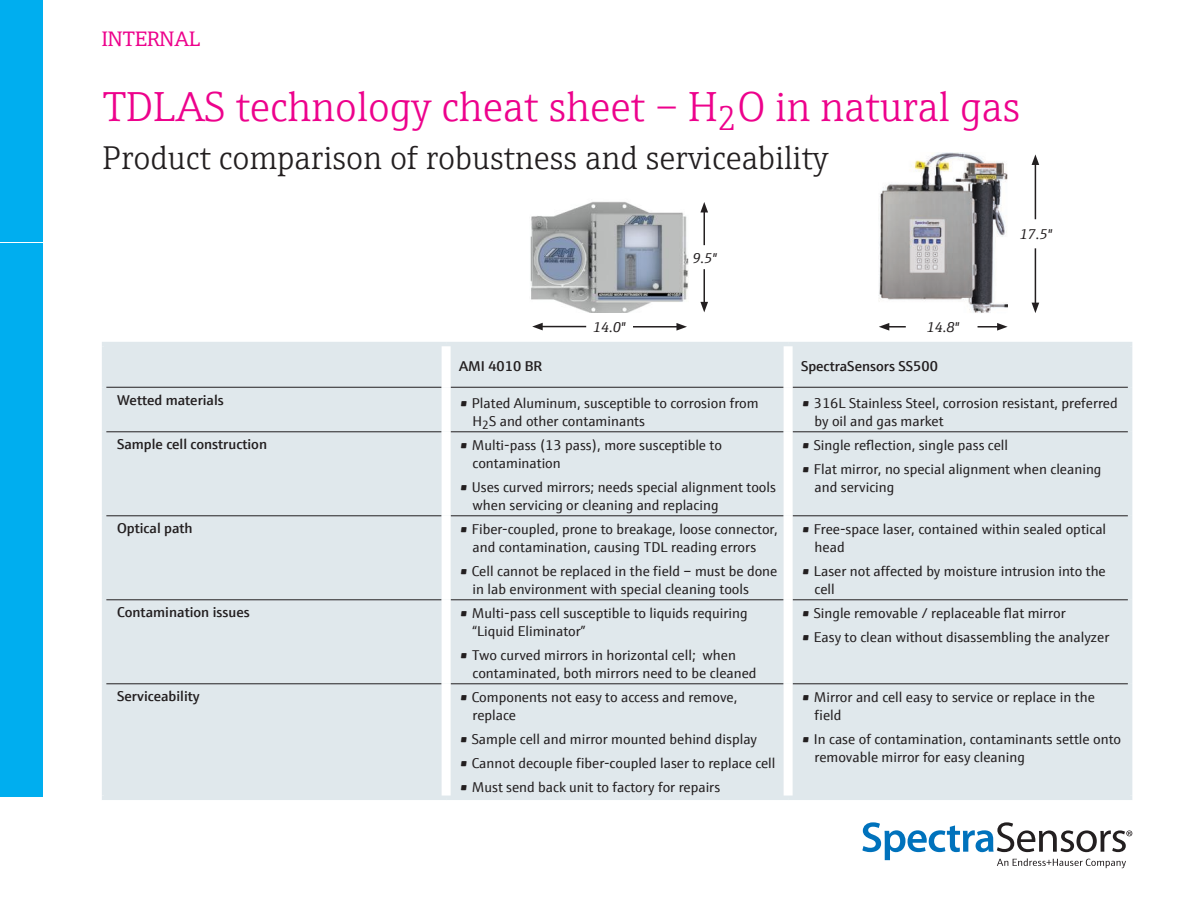
<style>
.page{position:relative;width:1188px;height:918px;background:#fff}
.page>*{position:absolute;margin:0;border:0;box-sizing:border-box;transform-origin:0 0}
.Author{font:300 42px "E+H Serif";color:#ed028c}
.Lead{font:300 33px "E+H Serif";color:#231f20}
.internal{font:21px "E+H Serif";color:#ed028c}
.t1{font:14.25px/18px "E+H Sans";color:#231f20}
.t2{font:600 14.25px "E+H Sans";color:#231f20}
.t3{font:italic 14.25px "E+H Serif";color:#231f20}
</style>
<div class="page">
<div style="left:0;top:0;width:43px;height:242px;background:#00aeef"></div>
<div style="left:0;top:244px;width:43px;height:553px;background:#00aeef"></div>
<svg style="left:862px;top:822px;width:270px;height:46px"></svg>
<div style="left:106px;top:346px;width:1022px;height:450px;background:#e0e8ec"></div>
<hr style="left:102px;top:342px;width:344px;height:4px;background:#e0e8ec">
<hr style="left:102px;top:346px;width:4px;height:41px;background:#e0e8ec">
<hr style="left:446px;top:342px;width:342px;height:4px;background:#e0e8ec">
<hr style="left:788px;top:342px;width:344px;height:4px;background:#e0e8ec">
<hr style="left:1128px;top:346px;width:4px;height:41px;background:#e0e8ec">
<hr style="left:102px;top:387px;width:4px;height:45px;background:#e0e8ec">
<hr style="left:1128px;top:387px;width:4px;height:45px;background:#e0e8ec">
<hr style="left:102px;top:432px;width:4px;height:84px;background:#e0e8ec">
<hr style="left:1128px;top:432px;width:4px;height:84px;background:#e0e8ec">
<hr style="left:102px;top:516px;width:4px;height:84px;background:#e0e8ec">
<hr style="left:1128px;top:516px;width:4px;height:84px;background:#e0e8ec">
<hr style="left:102px;top:600px;width:4px;height:84px;background:#e0e8ec">
<hr style="left:1128px;top:600px;width:4px;height:84px;background:#e0e8ec">
<hr style="left:102px;top:684px;width:4px;height:112px;background:#e0e8ec">
<hr style="left:1128px;top:684px;width:4px;height:112px;background:#e0e8ec">
<hr style="left:102px;top:796px;width:344px;height:4px;background:#e0e8ec">
<hr style="left:446px;top:796px;width:342px;height:4px;background:#e0e8ec">
<hr style="left:788px;top:796px;width:344px;height:4px;background:#e0e8ec">
<hr style="left:106px;top:387px;width:336px;height:1px;background:#231f20">
<hr style="left:451px;top:387px;width:333px;height:1px;background:#231f20">
<hr style="left:793px;top:387px;width:335px;height:1px;background:#231f20">
<hr style="left:106px;top:431px;width:336px;height:1px;background:#231f20">
<hr style="left:451px;top:431px;width:333px;height:1px;background:#231f20">
<hr style="left:793px;top:431px;width:335px;height:1px;background:#231f20">
<hr style="left:106px;top:515px;width:336px;height:1px;background:#231f20">
<hr style="left:451px;top:515px;width:333px;height:1px;background:#231f20">
<hr style="left:793px;top:515px;width:335px;height:1px;background:#231f20">
<hr style="left:106px;top:599px;width:336px;height:1px;background:#231f20">
<hr style="left:451px;top:599px;width:333px;height:1px;background:#231f20">
<hr style="left:793px;top:599px;width:335px;height:1px;background:#231f20">
<hr style="left:106px;top:683px;width:336px;height:1px;background:#231f20">
<hr style="left:451px;top:683px;width:333px;height:1px;background:#231f20">
<hr style="left:793px;top:683px;width:335px;height:1px;background:#231f20">
<div style="left:442px;top:346px;width:9px;height:41px;background:#fff"></div>
<div style="left:784px;top:346px;width:9px;height:41px;background:#fff"></div>
<div style="left:442px;top:387px;width:9px;height:45px;background:#fff"></div>
<div style="left:784px;top:387px;width:9px;height:45px;background:#fff"></div>
<div style="left:442px;top:432px;width:9px;height:84px;background:#fff"></div>
<div style="left:784px;top:432px;width:9px;height:84px;background:#fff"></div>
<div style="left:442px;top:516px;width:9px;height:84px;background:#fff"></div>
<div style="left:784px;top:516px;width:9px;height:84px;background:#fff"></div>
<div style="left:442px;top:600px;width:9px;height:84px;background:#fff"></div>
<div style="left:784px;top:600px;width:9px;height:84px;background:#fff"></div>
<div style="left:442px;top:684px;width:9px;height:112px;background:#fff"></div>
<div style="left:784px;top:684px;width:9px;height:112px;background:#fff"></div>
<img style="left:530px;top:201px;width:158px;height:111px">
<img style="left:879px;top:152px;width:129px;height:161px">
<hr style="left:978px;top:326px;width:21px;height:2px;background:#231f20">
<svg style="left:997px;top:323px;width:11px;height:8px"></svg>
<svg style="left:879px;top:323px;width:27px;height:8px"></svg>
<hr style="left:633px;top:326px;width:46px;height:2px;background:#231f20">
<svg style="left:676px;top:323px;width:11px;height:8px"></svg>
<hr style="left:540px;top:326px;width:46px;height:1px;background:#231f20">
<svg style="left:532px;top:323px;width:11px;height:7px"></svg>
<hr style="left:704px;top:210px;width:1px;height:35px;background:#231f20">
<svg style="left:700px;top:202px;width:8px;height:10px"></svg>
<hr style="left:704px;top:269px;width:1px;height:35px;background:#231f20">
<svg style="left:700px;top:302px;width:8px;height:10px"></svg>
<hr style="left:1035px;top:163px;width:1px;height:56px;background:#231f20">
<svg style="left:1032px;top:154px;width:7px;height:11px"></svg>
<hr style="left:1035px;top:248px;width:1px;height:57px;background:#231f20">
<svg style="left:1032px;top:303px;width:7px;height:10px"></svg>
<p class="internal" style="left:102px;top:23px;width:100px">INTERNAL</p>
<p class="Author" style="left:103px;top:75px;width:919px">TDLAS technology cheat sheet – H<sub>2</sub>O in natural gas</p>
<p class="Lead" style="left:103px;top:133px;width:727px">Product comparison of robustness and serviceability</p>
<p class="t3" style="left:593px;top:317px;width:33px">14.0"</p>
<p class="t3" style="left:692px;top:247px;width:25px">9.5"</p>
<p class="t3" style="left:926px;top:317px;width:33px">14.8"</p>
<p class="t2" style="left:459px;top:355px;width:85px">AMI 4010 BR</p>
<p class="t2" style="left:801px;top:355px;width:138px">SpectraSensors SS500</p>
<p class="t3" style="left:1019px;top:224px;width:33px">17.5"</p>
<p class="t2" style="left:117px;top:389px;width:108px">Wetted materials</p>
<p class="t1" style="left:473px;top:393px;width:288px;text-indent:-13px">• Plated Aluminum, susceptible to corrosion from<br>H<sub>2</sub>S and other contaminants</p>
<p class="t1" style="left:815px;top:393px;width:305px;text-indent:-13px">• 316L Stainless Steel, corrosion resistant, preferred by oil and gas market</p>
<p class="t2" style="left:117px;top:433px;width:152px">Sample cell construction</p>
<p class="t1" style="left:473px;top:435px;width:251px;text-indent:-13px">• Multi-pass (13 pass), more susceptible to contamination</p>
<p class="t1" style="left:473px;top:477px;width:305px;text-indent:-13px">• Uses curved mirrors; needs special alignment tools when servicing or cleaning and replacing</p>
<p class="t1" style="left:802px;top:435px;width:208px">• Single reflection, single pass cell</p>
<p class="t1" style="left:815px;top:459px;width:288px;text-indent:-13px">• Flat mirror, no special alignment when cleaning and servicing</p>
<p class="t2" style="left:117px;top:517px;width:77px">Optical path</p>
<p class="t1" style="left:473px;top:519px;width:307px;text-indent:-13px">• Fiber-coupled, prone to breakage, loose connector, and contamination, causing TDL reading errors</p>
<p class="t1" style="left:473px;top:561px;width:306px;text-indent:-13px">• Cell cannot be replaced in the field – must be done in lab environment with special cleaning tools</p>
<p class="t2" style="left:117px;top:601px;width:134px">Contamination issues</p>
<p class="t1" style="left:473px;top:603px;width:276px;text-indent:-13px">• Multi-pass cell susceptible to liquids requiring “Liquid Eliminator”</p>
<p class="t1" style="left:473px;top:645px;width:285px;text-indent:-13px">• Two curved mirrors in horizontal cell; when contaminated, both mirrors need to be cleaned</p>
<p class="t2" style="left:117px;top:685px;width:84px">Serviceability</p>
<p class="t1" style="left:473px;top:687px;width:266px;text-indent:-13px">• Components not easy to access and remove, replace</p>
<p class="t1" style="left:460px;top:729px;width:299px">• Sample cell and mirror mounted behind display</p>
<p class="t1" style="left:460px;top:753px;width:317px">• Cannot decouple fiber-coupled laser to replace cell</p>
<p class="t1" style="left:460px;top:777px;width:262px">• Must send back unit to factory for repairs</p>
<p class="t1" style="left:815px;top:519px;width:293px;text-indent:-13px">• Free-space laser, contained within sealed optical head</p>
<p class="t1" style="left:815px;top:561px;width:293px;text-indent:-13px">• Laser not affected by moisture intrusion into the cell</p>
<p class="t1" style="left:802px;top:603px;width:265px">• Single removable / replaceable flat mirror</p>
<p class="t1" style="left:802px;top:627px;width:309px">• Easy to clean without disassembling the analyzer</p>
<p class="t1" style="left:815px;top:687px;width:282px;text-indent:-13px">• Mirror and cell easy to service or replace in the field</p>
<p class="t1" style="left:815px;top:729px;width:308px;text-indent:-13px">• In case of contamination, contaminants settle onto removable mirror for easy cleaning</p>
</div>
